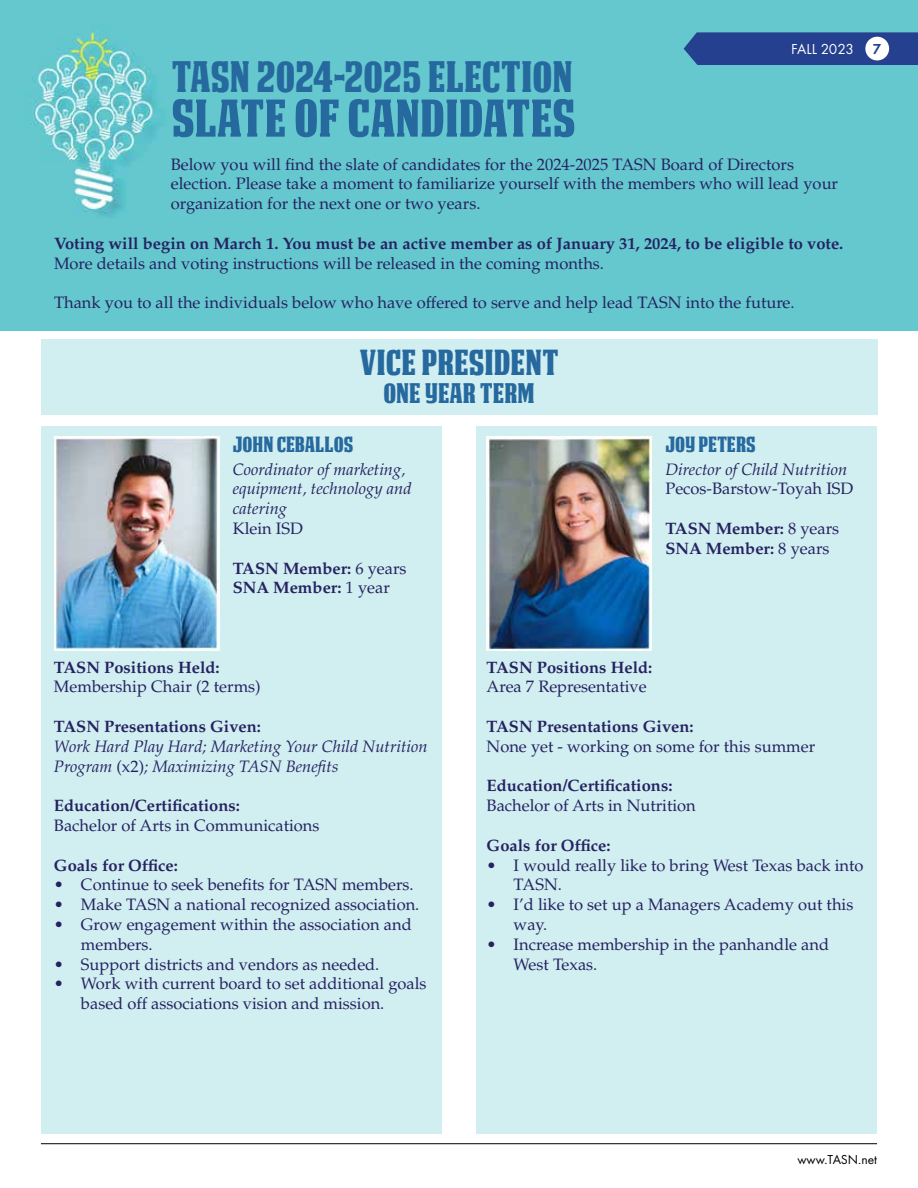
<style>
.page{position:relative;width:918px;height:1188px;background:#fff}
.page>*{position:absolute;margin:0;border:0;box-sizing:border-box;transform-origin:0 0}
.t1{font:51px "DEATHEMAACHNCV";color:#26699e}
.t2{font:42px "DEATHEMAACHNCV";color:#26699e}
.t3{font:34.5px "DEATHEMAACHNCV";color:#26699e}
.t4{font:27px "DEATHEMAACHNCV";color:#26699e}
.t5{font:21px "DEATHEMAACHNCV";color:#26699e}
.t6{font:16.5px/19.8px "Palatino LT Std";color:#262262}
.t7{font:700 16.5px/19.8px "Palatino LT Std";color:#262262}
.t8{font:italic 16.5px/19.8px "Palatino LT Std";color:#262262}
.t9{font:15px "Futura PT";letter-spacing:-.01em;color:#fff}
.t10{font:600 15px "Futura PT";color:#25408f}
.t11{font:13.5px "Futura PT";color:#000}
.s1{font-weight:400}
.s2{font-style:normal}
</style>
<div class="page">
<div style="left:0;top:0;width:918px;height:330px;background:#65c8ce"></div>
<img style="left:25px;top:30px;width:137px;height:185px">
<div style="left:684px;top:32px;width:234px;height:33px;background:#25408f"></div>
<div style="left:865px;top:37px;width:24px;height:23px;background:#fff;border-radius:50%"></div>
<hr style="left:41px;top:1143px;width:836px;height:1px;background:#000">
<div style="left:41px;top:339px;width:836px;height:76px;background:#d1eef0"></div>
<div style="left:41px;top:427px;width:400px;height:707px;background:#d1eef0"></div>
<div style="left:477px;top:427px;width:400px;height:707px;background:#d1eef0"></div>
<img style="left:54px;top:436px;width:165px;height:214px">
<img style="left:487px;top:436px;width:165px;height:214px">
<h2 class="t2" style="left:172px;top:52px;width:403px">TASN 2024-2025 ELECTION</h2>
<h1 class="t1" style="left:172px;top:89px;width:405px">SLATE OF CANDIDATES</h1>
<p class="t9" style="left:791px;top:40px;width:64px">FALL 2023</p>
<p class="t10" style="left:873px;top:39px;width:10px">7</p>
<p class="t6" style="left:171px;top:154px;width:669px">Below you will find the slate of candidates for the 2024-2025 TASN Board of Directors election. Please take a moment to familiarize yourself with the members who will lead your organization for the next one or two years.</p>
<p class="t7" style="left:54px;top:234px;width:791px">Voting will begin on March 1. You must be an active member as of January 31, 2024, to be eligible to vote.</p>
<p class="t6" style="left:54px;top:253px;width:552px">More details and voting instructions will be released in the coming months.</p>
<p class="t6" style="left:54px;top:293px;width:742px">Thank you to all the individuals below who have offered to serve and help lead TASN into the future.</p>
<h3 class="t3" style="left:360px;top:342px;width:201px">VICE PRESIDENT</h3>
<h3 class="t4" style="left:383px;top:378px;width:153px">ONE YEAR TERM</h3>
<p class="t5" style="left:233px;top:432px;width:122px">JOHN CEBALLOS</p>
<p class="t8" style="left:233px;top:459px;width:180px">Coordinator of marketing, equipment, technology and catering</p>
<p class="t6" style="left:233px;top:519px;width:72px">Klein ISD</p>
<p class="t7" style="left:233px;top:558px;width:175px">TASN Member: <span class="s1">6 years<br></span>SNA Member: <span class="s1">1 year</span></p>
<p class="t5" style="left:665px;top:432px;width:92px">JOY PETERS</p>
<p class="t8" style="left:665px;top:459px;width:183px">Director of Child Nutrition</p>
<p class="t6" style="left:665px;top:479px;width:189px">Pecos-Barstow-Toyah ISD</p>
<p class="t7" style="left:665px;top:519px;width:175px">TASN Member: <span class="s1">8 years<br></span>SNA Member: <span class="s1">8 years</span></p>
<p class="t7" style="left:54px;top:657px;width:167px">TASN Positions Held:</p>
<p class="t6" style="left:54px;top:677px;width:208px">Membership Chair (2 terms)</p>
<p class="t7" style="left:54px;top:717px;width:208px">TASN Presentations Given:</p>
<p class="t8" style="left:54px;top:737px;width:375px">Work Hard Play Hard; Marketing Your Child Nutrition<br>Program <span class="s2">(x2)</span>; Maximizing TASN Benefits</p>
<p class="t7" style="left:54px;top:796px;width:187px">Education/Certifications:</p>
<p class="t6" style="left:54px;top:816px;width:267px">Bachelor of Arts in Communications</p>
<p class="t7" style="left:54px;top:855px;width:125px">Goals for Office:</p>
<p class="t6" style="left:54px;top:875px;width:361px">• Continue to seek benefits for TASN members.</p>
<p class="t6" style="left:54px;top:895px;width:367px">• Make TASN a national recognized association.</p>
<p class="t6" style="left:81px;top:915px;width:332px;text-indent:-27px">• Grow engagement within the association and members.</p>
<p class="t6" style="left:54px;top:954px;width:327px">• Support districts and vendors as needed.</p>
<p class="t6" style="left:81px;top:974px;width:347px;text-indent:-27px">• Work with current board to set additional goals based off associations vision and mission.</p>
<p class="t7" style="left:487px;top:657px;width:167px">TASN Positions Held:</p>
<p class="t6" style="left:487px;top:677px;width:162px">Area 7 Representative</p>
<p class="t7" style="left:487px;top:717px;width:208px">TASN Presentations Given:</p>
<p class="t6" style="left:487px;top:737px;width:330px">None yet - working on some for this summer</p>
<p class="t7" style="left:487px;top:776px;width:187px">Education/Certifications:</p>
<p class="t6" style="left:487px;top:796px;width:211px">Bachelor of Arts in Nutrition</p>
<p class="t7" style="left:487px;top:835px;width:125px">Goals for Office:</p>
<p class="t6" style="left:514px;top:855px;width:351px;text-indent:-27px">• I would really like to bring West Texas back into<br>TASN.</p>
<p class="t6" style="left:514px;top:895px;width:341px;text-indent:-27px">• I’d like to set up a Managers Academy out this way.</p>
<p class="t6" style="left:514px;top:935px;width:317px;text-indent:-27px">• Increase membership in the panhandle and<br>West Texas.</p>
<p class="t11" style="left:797px;top:1151px;width:81px">www.TASN.net</p>
</div>
